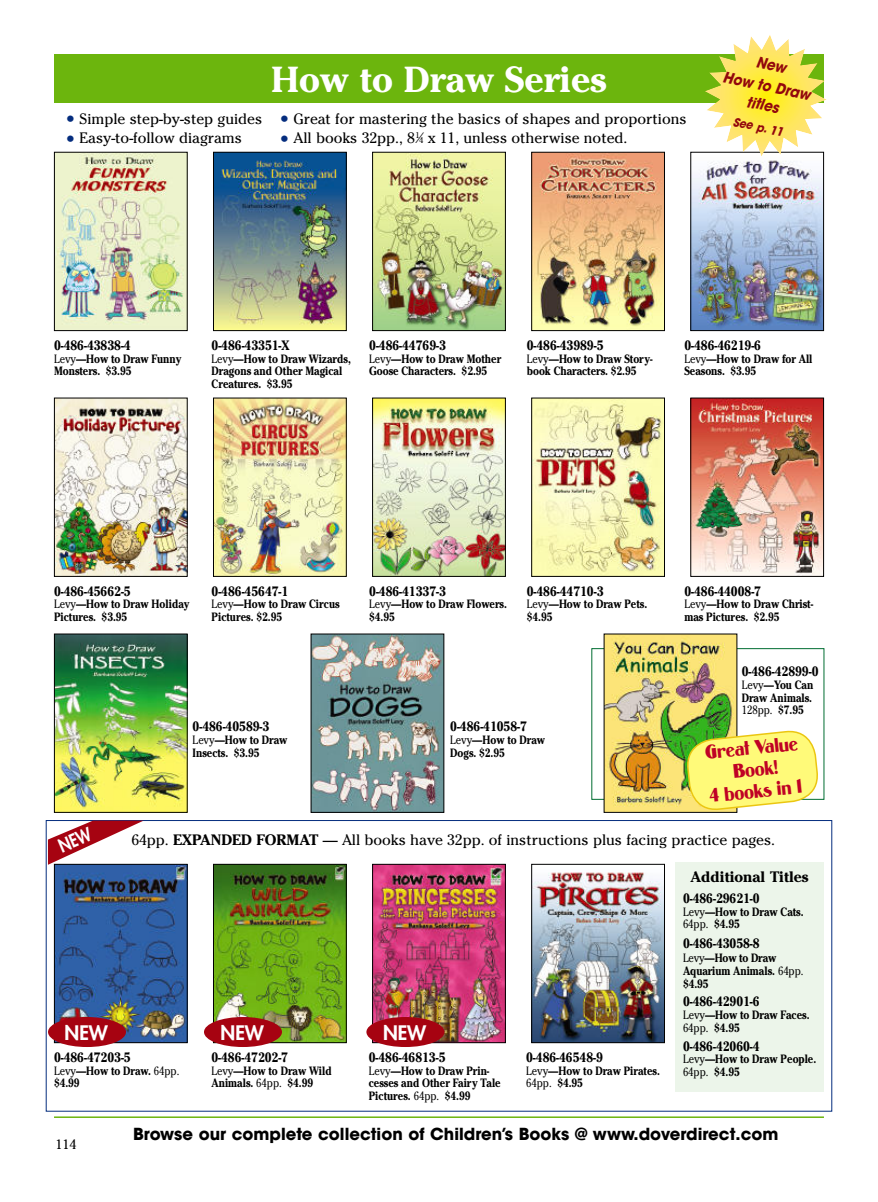
<style>
.page{position:relative;width:878px;height:1202px;background:#fff}
.page>*{position:absolute;margin:0;border:0;box-sizing:border-box;transform-origin:0 0}
.t1{font:700 36px "Cheltenham";color:#fff}
.t2{font:800 19.5px "Futura";color:#fff}
.t3{font:18px/21.6px "Binner Poster MT Std";color:#bf0225;text-align:center;scale:.9 1}
.t4{font:700 16.5px "ITC Avant Garde Std";color:#000}
.t5{font:15px "Cheltenham";color:#000}
.t6{font:italic 700 15px/21.5px "Avant Garde";color:#92070d;text-align:center;scale:.9 1}
.t7{font:700 15px "Cheltenham";color:#000}
.t8{font:700 13.5px "Cheltenham";color:#000;scale:.9 1}
.t9{font:13.5px "Cheltenham";color:#000}
.t10{font:700 12px/12.8px "Cheltenham";color:#000;scale:.85 1}
.t11{font:italic 700 12px "Avant Garde";color:#92070d;scale:.9 1}
.s1{font-size:18px;color:#052d7e}
.s2{font-size:8.25px}
.s3{font-weight:400}
.s4{font-weight:700}
</style>
<div class="page">
<hr style="left:54px;top:1116px;width:769px;height:1px;background:#6cb50d">
<div style="left:54px;top:54px;width:769px;height:49px;background:#6cb50d"></div>
<div style="left:675px;top:862px;width:148px;height:229px;background:#ecf5ea"></div>
<img style="left:692px;top:160px;width:129px;height:169px">
<div style="left:690px;top:152px;width:133px;height:179px;border:1px solid #000"></div>
<img style="left:692px;top:399px;width:129px;height:176px">
<div style="left:690px;top:397px;width:133px;height:180px;border:1px solid #000"></div>
<img style="left:56px;top:154px;width:130px;height:175px">
<div style="left:54px;top:152px;width:134px;height:179px;border:1px solid #000"></div>
<img style="left:56px;top:866px;width:130px;height:175px">
<div style="left:54px;top:864px;width:134px;height:179px;border:1px solid #000"></div>
<img style="left:56px;top:399px;width:130px;height:176px">
<div style="left:54px;top:397px;width:134px;height:180px;border:1px solid #000"></div>
<img style="left:56px;top:635px;width:130px;height:175px">
<div style="left:54px;top:633px;width:134px;height:179px;border:1px solid #000"></div>
<img style="left:313px;top:635px;width:129px;height:175px">
<img style="left:374px;top:154px;width:129px;height:175px">
<div style="left:372px;top:152px;width:133px;height:179px;border:1px solid #000"></div>
<img style="left:374px;top:866px;width:129px;height:175px">
<div style="left:372px;top:864px;width:133px;height:179px;border:1px solid #000"></div>
<img style="left:374px;top:399px;width:129px;height:176px">
<div style="left:372px;top:397px;width:133px;height:180px;border:1px solid #000"></div>
<img style="left:215px;top:154px;width:129px;height:175px">
<div style="left:213px;top:152px;width:133px;height:179px;border:1px solid #000"></div>
<img style="left:215px;top:866px;width:129px;height:175px">
<div style="left:213px;top:864px;width:133px;height:179px;border:1px solid #000"></div>
<img style="left:215px;top:399px;width:129px;height:176px">
<div style="left:213px;top:397px;width:133px;height:180px;border:1px solid #000"></div>
<img style="left:533px;top:154px;width:130px;height:175px">
<div style="left:531px;top:152px;width:134px;height:179px;border:1px solid #000"></div>
<img style="left:533px;top:872px;width:130px;height:169px">
<div style="left:531px;top:864px;width:134px;height:179px;border:1px solid #000"></div>
<img style="left:533px;top:399px;width:130px;height:176px">
<div style="left:531px;top:397px;width:134px;height:180px;border:1px solid #000"></div>
<img style="left:605px;top:635px;width:130px;height:175px">
<svg style="left:685px;top:729px;width:134px;height:83px;background:#f0f17d"></svg>
<div style="left:48px;top:1017px;width:78px;height:30px;background:#a60311;border-radius:50%"></div>
<div style="left:204px;top:1017px;width:78px;height:30px;background:#a60311;border-radius:50%"></div>
<div style="left:366px;top:1017px;width:78px;height:30px;background:#a60311;border-radius:50%"></div>
<svg style="left:704px;top:35px;width:122px;height:121px"></svg>
<svg style="left:48px;top:820px;width:96px;height:44px"></svg>
<p class="t5" style="left:66px;top:112px;width:198px"><span class="s1">•</span> Simple step-by-step guides</p>
<p class="t5" style="left:66px;top:132px;width:177px"><span class="s1">•</span> Easy-to-follow diagrams</p>
<h1 class="t1" style="left:271px;top:63px;width:337px">How to Draw Series</h1>
<p class="t5" style="left:280px;top:112px;width:408px"><span class="s1">•</span> Great for mastering the basics of shapes and proportions</p>
<p class="t5" style="left:280px;top:132px;width:349px"><span class="s1">•</span> All books 32pp., 8<sup>1</sup>⁄<span class="s2">4</span> x 11, unless otherwise noted.</p>
<p class="t6" style="left:729px;top:46px;width:100px;rotate:12deg">New<br>How to Draw</p>
<p class="t6" style="left:749px;top:92px;width:38px;rotate:12deg">titles</p>
<p class="t11" style="left:734px;top:117px;width:58px;rotate:12deg">See p. 11</p>
<p class="t8" style="left:54px;top:339px;width:87px">0-486-43838-4</p>
<p class="t10" style="left:54px;top:353px;width:151px"><span class="s3">Levy</span> — How to Draw Funny<br>Monsters. $3.95</p>
<p class="t8" style="left:212px;top:339px;width:88px">0-486-43351-X</p>
<p class="t10" style="left:211px;top:353px;width:165px"><span class="s3">Levy</span> — How to Draw Wizards,<br>Dragons and Other Magical<br>Creatures. $3.95</p>
<p class="t8" style="left:369px;top:339px;width:87px">0-486-44769-3</p>
<p class="t10" style="left:369px;top:353px;width:157px"><span class="s3">Levy</span> — How to Draw Mother<br>Goose Characters. $2.95</p>
<p class="t8" style="left:526px;top:339px;width:87px">0-486-43989-5</p>
<p class="t10" style="left:526px;top:353px;width:149px"><span class="s3">Levy</span> — How to Draw Story&shy;book Characters. $2.95</p>
<p class="t8" style="left:684px;top:339px;width:87px">0-486-46219-6</p>
<p class="t10" style="left:684px;top:353px;width:152px"><span class="s3">Levy</span> — How to Draw for All<br>Seasons. $3.95</p>
<p class="t8" style="left:54px;top:585px;width:87px">0-486-45662-5</p>
<p class="t10" style="left:54px;top:598px;width:161px"><span class="s3">Levy</span> — How to Draw Holiday<br>Pictures. $3.95</p>
<p class="t8" style="left:212px;top:585px;width:87px">0-486-45647-1</p>
<p class="t10" style="left:212px;top:598px;width:152px"><span class="s3">Levy</span> — How to Draw Circus<br>Pictures. $2.95</p>
<p class="t8" style="left:369px;top:585px;width:87px">0-486-41337-3</p>
<p class="t10" style="left:369px;top:598px;width:163px"><span class="s3">Levy</span> — How to Draw Flowers. $4.95</p>
<p class="t8" style="left:526px;top:585px;width:87px">0-486-44710-3</p>
<p class="t10" style="left:526px;top:598px;width:143px"><span class="s3">Levy</span> — How to Draw Pets. $4.95</p>
<p class="t8" style="left:684px;top:585px;width:87px">0-486-44008-7</p>
<p class="t10" style="left:684px;top:598px;width:153px"><span class="s3">Levy</span> — How to Draw Christ&shy;mas Pictures. $2.95</p>
<p class="t8" style="left:741px;top:665px;width:87px">0-486-42899-0</p>
<p class="t10" style="left:741px;top:679px;width:86px;text-align:justify"><span class="s3">Levy</span> — You Can Draw Animals.<br><span class="s3">128pp.</span> $7.95</p>
<p class="t8" style="left:193px;top:720px;width:87px">0-486-40589-3</p>
<p class="t10" style="left:193px;top:734px;width:113px"><span class="s3">Levy</span> — How to Draw<br>Insects. $3.95</p>
<p class="t8" style="left:450px;top:720px;width:87px">0-486-41058-7</p>
<p class="t10" style="left:450px;top:734px;width:113px"><span class="s3">Levy</span> — How to Draw<br>Dogs. $2.95</p>
<h3 class="t3" style="left:704px;top:742px;width:105px;rotate:-6deg">Great Value<br>Book!<br>4 books in 1</h3>
<p class="t5" style="left:131px;top:833px;width:645px">64pp. <span class="s4">EXPANDED FORMAT</span> — All books have 32pp. of instructions plus facing practice pages.</p>
<p class="t7" style="left:690px;top:870px;width:119px">Additional Titles</p>
<h2 class="t2" style="left:65px;top:1023px;width:45px">NEW</h2>
<h2 class="t2" style="left:220px;top:1023px;width:45px">NEW</h2>
<h2 class="t2" style="left:383px;top:1023px;width:45px">NEW</h2>
<p class="t8" style="left:54px;top:1051px;width:87px">0-486-47203-5</p>
<p class="t10" style="left:54px;top:1064px;width:149px"><span class="s3">Levy</span> — How to Draw. <span class="s3">64pp. </span>$4.99</p>
<p class="t8" style="left:211px;top:1051px;width:87px">0-486-47202-7</p>
<p class="t10" style="left:211px;top:1064px;width:143px"><span class="s3">Levy</span> — How to Draw Wild<br>Animals. <span class="s3">64pp.</span> $4.99</p>
<p class="t8" style="left:369px;top:1051px;width:87px">0-486-46813-5</p>
<p class="t10" style="left:369px;top:1064px;width:157px"><span class="s3">Levy</span> — How to Draw Prin&shy;cesses and Other Fairy Tale<br>Pictures. <span class="s3">64pp.</span> $4.99</p>
<p class="t8" style="left:526px;top:1051px;width:87px">0-486-46548-9</p>
<p class="t10" style="left:526px;top:1064px;width:159px"><span class="s3">Levy</span> — How to Draw Pirates.<br><span class="s3">64pp.</span> $4.95</p>
<p class="t8" style="left:683px;top:892px;width:87px">0-486-29621-0</p>
<p class="t10" style="left:683px;top:905px;width:143px"><span class="s3">Levy</span> — How to Draw Cats.<br><span class="s3">64pp.</span> $4.95</p>
<p class="t8" style="left:683px;top:937px;width:87px">0-486-43058-8</p>
<p class="t10" style="left:683px;top:952px;width:143px"><span class="s3">Levy</span> — How to Draw<br>Aquarium Animals. <span class="s3">64pp. </span>$4.95</p>
<p class="t8" style="left:683px;top:995px;width:87px">0-486-42901-6</p>
<p class="t10" style="left:683px;top:1009px;width:150px"><span class="s3">Levy</span> — How to Draw Faces.<br><span class="s3">64pp.</span> $4.95</p>
<p class="t8" style="left:683px;top:1039px;width:87px">0-486-42060-4</p>
<p class="t10" style="left:683px;top:1053px;width:158px"><span class="s3">Levy</span> — How to Draw People.<br><span class="s3">64pp.</span> $4.95</p>
<p class="t9" style="left:56px;top:1138px;width:23px">114</p>
<h3 class="t4" style="left:133px;top:1127px;width:646px">Browse our complete collection of Children’s Books @ www.doverdirect.com</h3>
</div>
